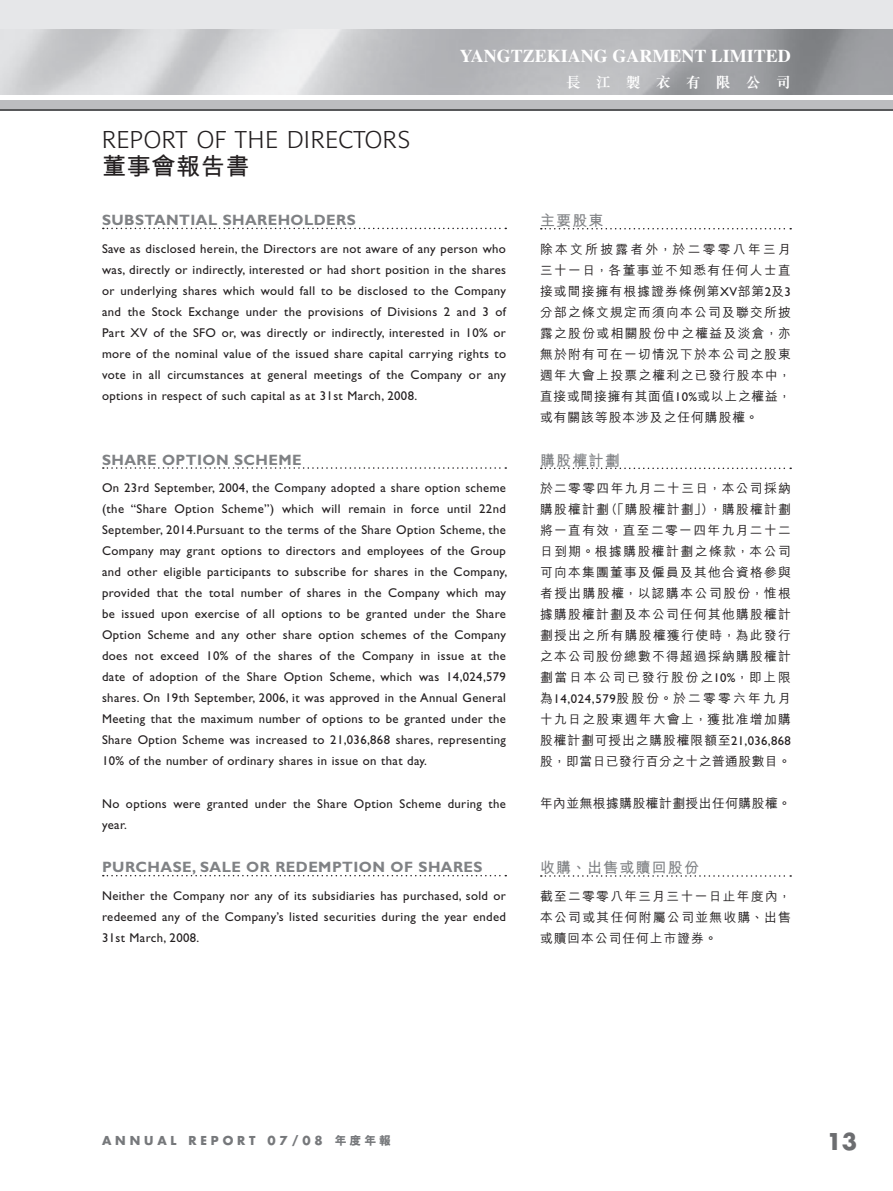
<style>
.page{position:relative;width:893px;height:1191px;background:#fff}
.page>*{position:absolute;margin:0;border:0;box-sizing:border-box;transform-origin:0 0}
.t1{font:300 24px "Formata";letter-spacing:.03em;color:#231f20}
.t2{font:24px "M Hei HK Bold B5 pc H";letter-spacing:.03em;color:#231f20}
.t3{font:700 22.5px "Futura Std";color:#6c6d70}
.t4{font:700 18px "Times LT Std";color:#fff}
.t5{font:700 15px "Gill Sans Std";letter-spacing:.03em;color:#808285}
.t6{font:15px "M Hei HK Bold B5 pc H";letter-spacing:.08em;color:#808285}
.t7{font:15px "M Sung HK Bold B5 pc H";letter-spacing:1em;color:#fff}
.t8{font:12.75px/21px "Gill Sans Std";letter-spacing:.03em;color:#231f20;text-align:justify}
.t9{font:12.75px/21px "M Hei HK Medium B5 pc H";letter-spacing:.08em;color:#231f20;text-align:justify}
.t10{font:12.75px "M Hei HK Medium B5 pc H";letter-spacing:.04em;color:#231f20}
.t11{font:700 12px "Futura Std";letter-spacing:.32em;color:#76787b}
.s1{font-family:"Gill Sans Std"}
.s2{font-family:"M Hei HK Xbold B5 pc H";font-weight:400}
</style>
<div class="page">
<div style="left:0;top:38px;width:893px;height:72px;background:#bcbdc0"></div>
<div style="left:0;top:0;width:893px;height:55px;background:#e6e7e9"></div>
<div style="left:0;top:94px;width:893px;height:6px;background:#fff"></div>
<img style="left:0;top:30px;width:893px;height:64px">
<svg style="left:103px;top:228px;width:403px;height:1px"></svg>
<svg style="left:103px;top:467px;width:403px;height:2px"></svg>
<svg style="left:103px;top:875px;width:403px;height:1px"></svg>
<svg style="left:541px;top:228px;width:250px;height:1px"></svg>
<svg style="left:541px;top:467px;width:250px;height:2px"></svg>
<svg style="left:541px;top:875px;width:250px;height:1px"></svg>
<h3 class="t4" style="left:460px;top:49px;width:333px">YANGTZEKIANG GARMENT LIMITED</h3>
<p class="t7" style="left:566px;top:76px;width:227px">長江製衣有限公司</p>
<h1 class="t1" style="left:102px;top:125px;width:310px">REPORT OF THE DIRECTORS</h1>
<h1 class="t2" style="left:102px;top:156px;width:149px">董事會報告書</h1>
<p class="t5" style="left:102px;top:214px;width:255px">SUBSTANTIAL SHAREHOLDERS</p>
<p class="t8" style="left:102px;top:239px;width:405px">Save as disclosed herein, the Directors are not aware of any person who was, directly or indirectly, interested or had short position in the shares or underlying shares which would fall to be disclosed to the Company and the Stock Exchange under the provisions of Divisions 2 and 3 of Part XV of the SFO or, was directly or indirectly, interested in 10% or more of the nominal value of the issued share capital carrying rights to vote in all circumstances at general meetings of the Company or any options in respect of such capital as at 31st March, 2008.</p>
<p class="t5" style="left:102px;top:454px;width:201px">SHARE OPTION SCHEME</p>
<p class="t8" style="left:102px;top:479px;width:407px">On 23rd September, 2004, the Company adopted a share option scheme (the “Share Option Scheme”) which will remain in force until 22nd September, 2014.Pursuant to the terms of the Share Option Scheme, the Company may grant options to directors and employees of the Group and other eligible participants to subscribe for shares in the Company, provided that the total number of shares in the Company which may be issued upon exercise of all options to be granted under the Share Option Scheme and any other share option schemes of the Company does not exceed 10% of the shares of the Company in issue at the date of adoption of the Share Option Scheme, which was 14,024,579 shares. On 19th September, 2006, it was approved in the Annual General Meeting that the maximum number of options to be granted under the Share Option Scheme was increased to 21,036,868 shares, representing 10% of the number of ordinary shares in issue on that day.</p>
<p class="t8" style="left:102px;top:794px;width:405px">No options were granted under the Share Option Scheme during the year.</p>
<p class="t5" style="left:102px;top:861px;width:382px">PURCHASE, SALE OR REDEMPTION OF SHARES</p>
<p class="t8" style="left:102px;top:886px;width:405px">Neither the Company nor any of its subsidiaries has purchased, sold or redeemed any of the Company’s listed securities during the year ended 31st March, 2008.</p>
<p class="t6" style="left:540px;top:215px;width:65px">主要股東</p>
<p class="t9" style="left:540px;top:240px;width:252px">除本文所披露者外，於二零零八年三月三十一日，各董事並不知悉有任何人士直接或間接擁有根據證券條例第<span class="s1">XV</span>部第<span class="s1">2</span>及<span class="s1">3</span>分部之條文規定而須向本公司及聯交所披露之股份或相關股份中之權益及淡倉，亦無於附有可在一切情況下於本公司之股東週年大會上投票之權利之已發行股本中，直接或間接擁有其面值<span class="s1">10%</span>或以上之權益，或有關該等股本涉及之任何購股權。</p>
<p class="t6" style="left:540px;top:454px;width:81px">購股權計劃</p>
<p class="t9" style="left:540px;top:479px;width:252px">於二零零四年九月二十三日，本公司採納購股權計劃（「購股權計劃」），購股權計劃將一直有效，直至二零一四年九月二十二日到期。根據購股權計劃之條款，本公司可向本集團董事及僱員及其他合資格參與者授出購股權，以認購本公司股份，惟根據購股權計劃及本公司任何其他購股權計劃授出之所有購股權獲行使時，為此發行之本公司股份總數不得超過採納購股權計劃當日本公司已發行股份之<span class="s1">10%</span>，即上限為<span class="s1">14,024,579</span>股股份。於二零零六年九月十九日之股東週年大會上，獲批准增加購股權計劃可授出之購股權限額至<span class="s1">21,036,868</span>股，即當日已發行百分之十之普通股數目。</p>
<p class="t10" style="left:540px;top:798px;width:252px">年內並無根據購股權計劃授出任何購股權。</p>
<p class="t6" style="left:540px;top:862px;width:161px">收購、出售或贖回股份</p>
<p class="t9" style="left:540px;top:887px;width:252px">截至二零零八年三月三十一日止年度內，本公司或其任何附屬公司並無收購、出售或贖回本公司任何上市證券。</p>
<p class="t11" style="left:102px;top:1133px;width:291px">ANNUAL REPORT 07/08 <span class="s2">年度年報</span></p>
<h2 class="t3" style="left:826px;top:1128px;width:32px">13</h2>
</div>
